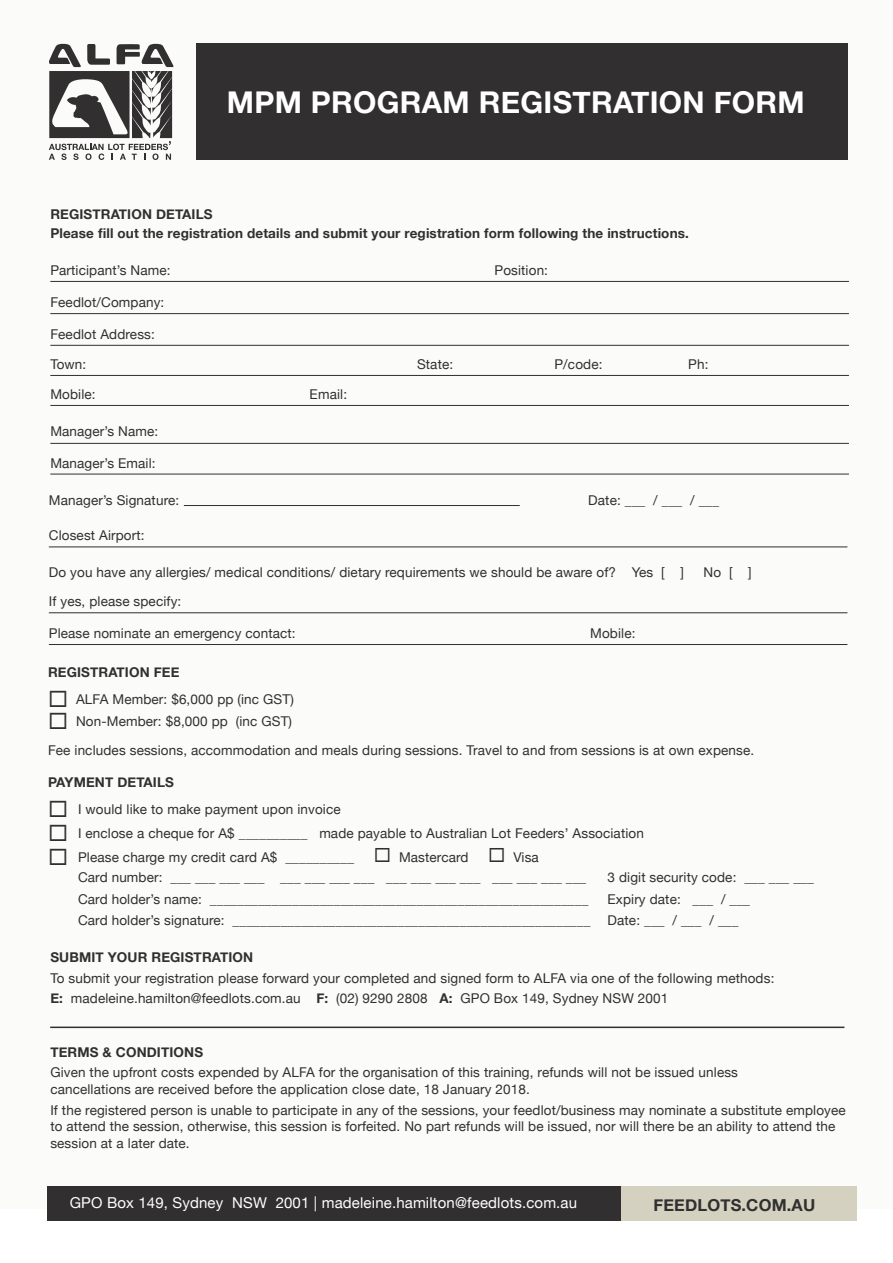
<style>
.page{position:relative;width:893px;height:1263px;background:#fff}
.page>*{position:absolute;margin:0;border:0;box-sizing:border-box;transform-origin:0 0}
.Visit_www_syngenta_c{font:700 30px "Helvetica Neue";letter-spacing:.01em;color:#fff}
.Visit_www_syngenta_c-2{font:700 16.5px "Helvetica Neue";letter-spacing:.01em;color:#312f30}
.Visit_www_syngenta_c-3{font:15px "Helvetica Neue";letter-spacing:.01em;color:#fff}
.Visit_www_syngenta_c-4{font:13.5px/16.5px "Helvetica Neue";letter-spacing:.01em;color:#312f30}
.Visit_www_syngenta_c-5{font:700 13.5px "Helvetica Neue";letter-spacing:.01em;color:#312f30}
.s1{font-weight:700}
</style>
<div class="page">
<div style="left:0;top:0;width:893px;height:1208px;background:#fbfbfa"></div>
<div style="left:621px;top:1186px;width:236px;height:34px;background:#d5d1c0"></div>
<div style="left:196px;top:44px;width:651px;height:116px;background:#312f30"></div>
<svg style="left:49px;top:44px;width:125px;height:116px"></svg>
<div style="left:47px;top:1186px;width:574px;height:34px;background:#312f30"></div>
<hr style="left:50px;top:1026px;width:794px;height:2px;background:#312f30">
<hr style="left:50px;top:375px;width:799px;height:1px;background:#312f30">
<hr style="left:50px;top:281px;width:799px;height:1px;background:#312f30">
<hr style="left:50px;top:345px;width:799px;height:1px;background:#312f30">
<hr style="left:50px;top:405px;width:799px;height:1px;background:#312f30">
<hr style="left:50px;top:313px;width:799px;height:1px;background:#312f30">
<hr style="left:50px;top:443px;width:799px;height:1px;background:#312f30">
<hr style="left:50px;top:474px;width:799px;height:1px;background:#312f30">
<hr style="left:184px;top:505px;width:336px;height:1px;background:#312f30">
<hr style="left:49px;top:547px;width:798px;height:1px;background:#312f30">
<hr style="left:49px;top:612px;width:798px;height:1px;background:#312f30">
<hr style="left:49px;top:644px;width:798px;height:1px;background:#312f30">
<p class="Visit_www_syngenta_c" style="left:227px;top:78px;width:579px">MPM PROGRAM REGISTRATION FORM</p>
<p class="Visit_www_syngenta_c-5" style="left:50px;top:203px;width:164px">REGISTRATION DETAILS</p>
<p class="Visit_www_syngenta_c-5" style="left:50px;top:223px;width:640px">Please fill out the registration details and submit your registration form following the instructions.</p>
<p class="Visit_www_syngenta_c-4" style="left:50px;top:262px;width:122px">Participant’s Name:</p>
<p class="Visit_www_syngenta_c-4" style="left:494px;top:262px;width:55px">Position:</p>
<p class="Visit_www_syngenta_c-4" style="left:50px;top:295px;width:116px">Feedlot/Company:</p>
<p class="Visit_www_syngenta_c-4" style="left:50px;top:327px;width:106px">Feedlot Address:</p>
<p class="Visit_www_syngenta_c-4" style="left:50px;top:356px;width:38px">Town:</p>
<p class="Visit_www_syngenta_c-4" style="left:417px;top:356px;width:38px">State:</p>
<p class="Visit_www_syngenta_c-4" style="left:554px;top:356px;width:50px">P/code:</p>
<p class="Visit_www_syngenta_c-4" style="left:688px;top:356px;width:22px">Ph:</p>
<p class="Visit_www_syngenta_c-4" style="left:50px;top:386px;width:47px">Mobile:</p>
<p class="Visit_www_syngenta_c-4" style="left:310px;top:386px;width:39px">Email:</p>
<p class="Visit_www_syngenta_c-4" style="left:50px;top:424px;width:109px">Manager’s Name:</p>
<p class="Visit_www_syngenta_c-4" style="left:50px;top:455px;width:107px">Manager’s Email:</p>
<p class="Visit_www_syngenta_c-4" style="left:49px;top:492px;width:132px">Manager’s Signature:</p>
<p class="Visit_www_syngenta_c-4" style="left:588px;top:493px;width:132px">Date: ___ / ___ / ___</p>
<p class="Visit_www_syngenta_c-4" style="left:49px;top:528px;width:97px">Closest Airport:</p>
<p class="Visit_www_syngenta_c-4" style="left:49px;top:565px;width:637px">Do you have any allergies/ medical conditions/ dietary requirements we should be aware of? Yes [ ]</p>
<p class="Visit_www_syngenta_c-4" style="left:703px;top:565px;width:50px">No [ ]</p>
<p class="Visit_www_syngenta_c-4" style="left:49px;top:594px;width:134px">If yes, please specify:</p>
<p class="Visit_www_syngenta_c-4" style="left:49px;top:625px;width:248px">Please nominate an emergency contact:</p>
<p class="Visit_www_syngenta_c-4" style="left:590px;top:625px;width:47px">Mobile:</p>
<p class="Visit_www_syngenta_c-5" style="left:48px;top:662px;width:133px">REGISTRATION FEE</p>
<p class="Visit_www_syngenta_c-4" style="left:48px;top:691px;width:247px">◻ ALFA Member: $6,000 pp (inc GST)</p>
<p class="Visit_www_syngenta_c-4" style="left:48px;top:714px;width:246px">◻ Non-Member: $8,000 pp (inc GST)</p>
<p class="Visit_www_syngenta_c-4" style="left:48px;top:743px;width:708px">Fee includes sessions, accommodation and meals during sessions. Travel to and from sessions is at own expense.</p>
<p class="Visit_www_syngenta_c-5" style="left:48px;top:772px;width:127px">PAYMENT DETAILS</p>
<p class="Visit_www_syngenta_c-4" style="left:48px;top:801px;width:294px">◻ I would like to make payment upon invoice</p>
<p class="Visit_www_syngenta_c-4" style="left:48px;top:826px;width:597px">◻ I enclose a cheque for A$ __________ made payable to Australian Lot Feeders’ Association</p>
<p class="Visit_www_syngenta_c-4" style="left:48px;top:850px;width:492px">◻ Please charge my credit card A$ __________ ◻ Mastercard ◻ Visa</p>
<p class="Visit_www_syngenta_c-4" style="left:78px;top:869px;width:510px">Card number: ___ ___ ___ ___ ___ ___ ___ ___ ___ ___ ___ ___ ___ ___ ___ ___</p>
<p class="Visit_www_syngenta_c-4" style="left:608px;top:869px;width:208px">3 digit security code: ___ ___ ___</p>
<p class="Visit_www_syngenta_c-4" style="left:78px;top:892px;width:512px">Card holder’s name: _______________________________________________________</p>
<p class="Visit_www_syngenta_c-4" style="left:608px;top:892px;width:144px">Expiry date: ___ / ___</p>
<p class="Visit_www_syngenta_c-4" style="left:78px;top:913px;width:514px">Card holder’s signature: ____________________________________________________</p>
<p class="Visit_www_syngenta_c-4" style="left:608px;top:913px;width:132px">Date: ___ / ___ / ___</p>
<p class="Visit_www_syngenta_c-5" style="left:50px;top:946px;width:204px">SUBMIT YOUR REGISTRATION</p>
<p class="Visit_www_syngenta_c-4" style="left:50px;top:970px;width:726px">To submit your registration please forward your completed and signed form to ALFA via one of the following methods:</p>
<p class="Visit_www_syngenta_c-4" style="left:50px;top:991px;width:619px"><span class="s1">E:</span> madeleine.hamilton@feedlots.com.au <span class="s1">F:</span> (02) 9290 2808 <span class="s1">A:</span> GPO Box 149, Sydney NSW 2001</p>
<p class="Visit_www_syngenta_c-5" style="left:50px;top:1041px;width:154px">TERMS &amp; CONDITIONS</p>
<p class="Visit_www_syngenta_c-4" style="left:50px;top:1065px;width:689px">Given the upfront costs expended by ALFA for the organisation of this training, refunds will not be issued unless cancellations are received before the application close date, 18 January 2018.</p>
<p class="Visit_www_syngenta_c-4" style="left:50px;top:1102px;width:797px">If the registered person is unable to participate in any of the sessions, your feedlot/business may nominate a substitute employee to attend the session, otherwise, this session is forfeited. No part refunds will be issued, nor will there be an ability to attend the session at a later date.</p>
<p class="Visit_www_syngenta_c-3" style="left:70px;top:1192px;width:509px">GPO Box 149, Sydney NSW 2001 | madeleine.hamilton@feedlots.com.au</p>
<p class="Visit_www_syngenta_c-2" style="left:653px;top:1192px;width:163px">FEEDLOTS.COM.AU</p>
</div>
